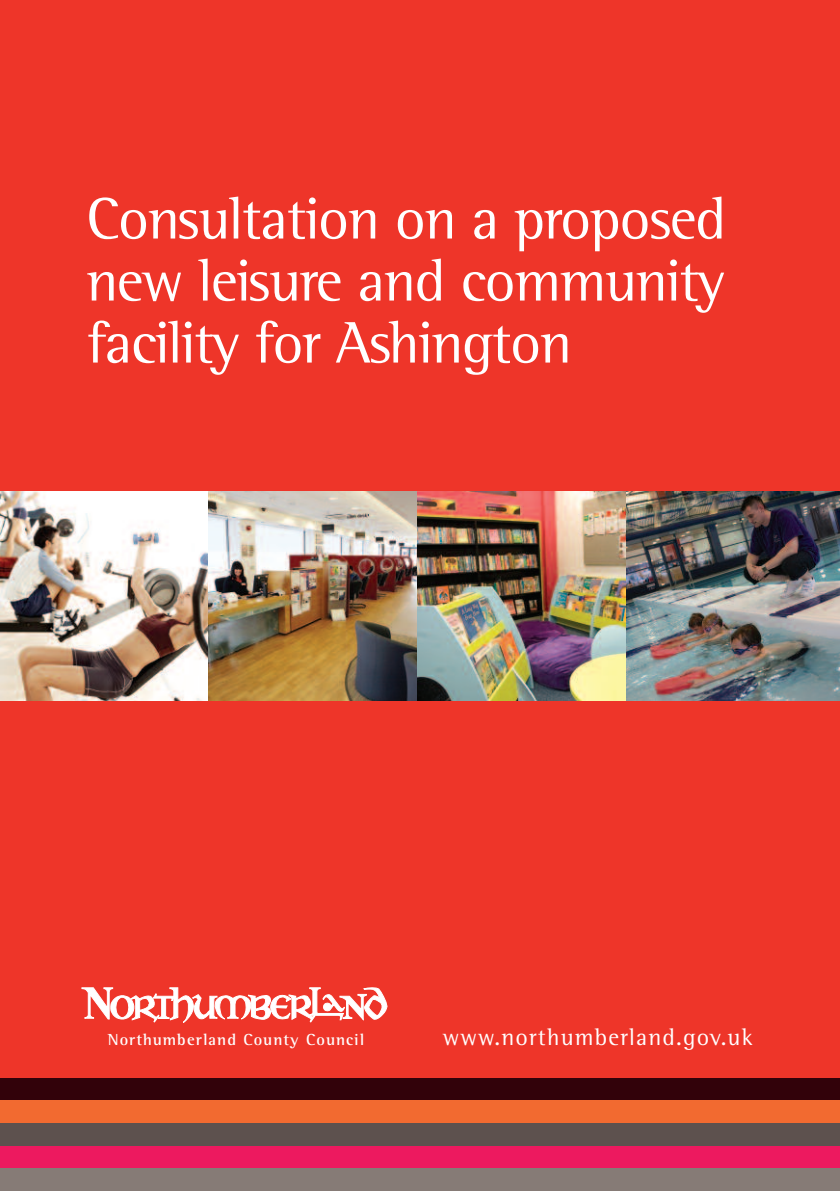
<style>
.page{position:relative;width:840px;height:1191px;background:#fff}
.page>*{position:absolute;margin:0;border:0;box-sizing:border-box;transform-origin:0 0}
.t1{font:60px/62px "Rotis Semi Serif Std";letter-spacing:-.025em;color:#fff;text-align:justify}
.t2{font:24px "Rotis Semi Serif Std";letter-spacing:.05em;color:#fff}
.t3{font:700 16.4px "Rotis Semi Serif Std";letter-spacing:.06em;color:#fff}
</style>
<div class="page">
<div style="left:0;top:0;width:839px;height:1129px;background:#ee3529"></div>
<svg style="left:82px;top:987px;width:305px;height:36px"></svg>
<div style="left:0;top:1078px;width:839px;height:22px;background:#32020a"></div>
<div style="left:0;top:1100px;width:839px;height:23px;background:#f26a30"></div>
<div style="left:0;top:1123px;width:839px;height:23px;background:#5d514e"></div>
<div style="left:0;top:1146px;width:839px;height:22px;background:#ed195f"></div>
<div style="left:0;top:1168px;width:839px;height:23px;background:#867b76"></div>
<img style="left:0;top:491px;width:839px;height:209px">
<p class="t1" style="left:86px;top:193px;width:641px">Consultation on a proposed new leisure and community facility for Ashington</p>
<p class="t3" style="left:108px;top:1033px;width:258px">Northumberland County Council</p>
<p class="t2" style="left:442px;top:1029px;width:311px">www.northumberland.gov.uk</p>
</div>
